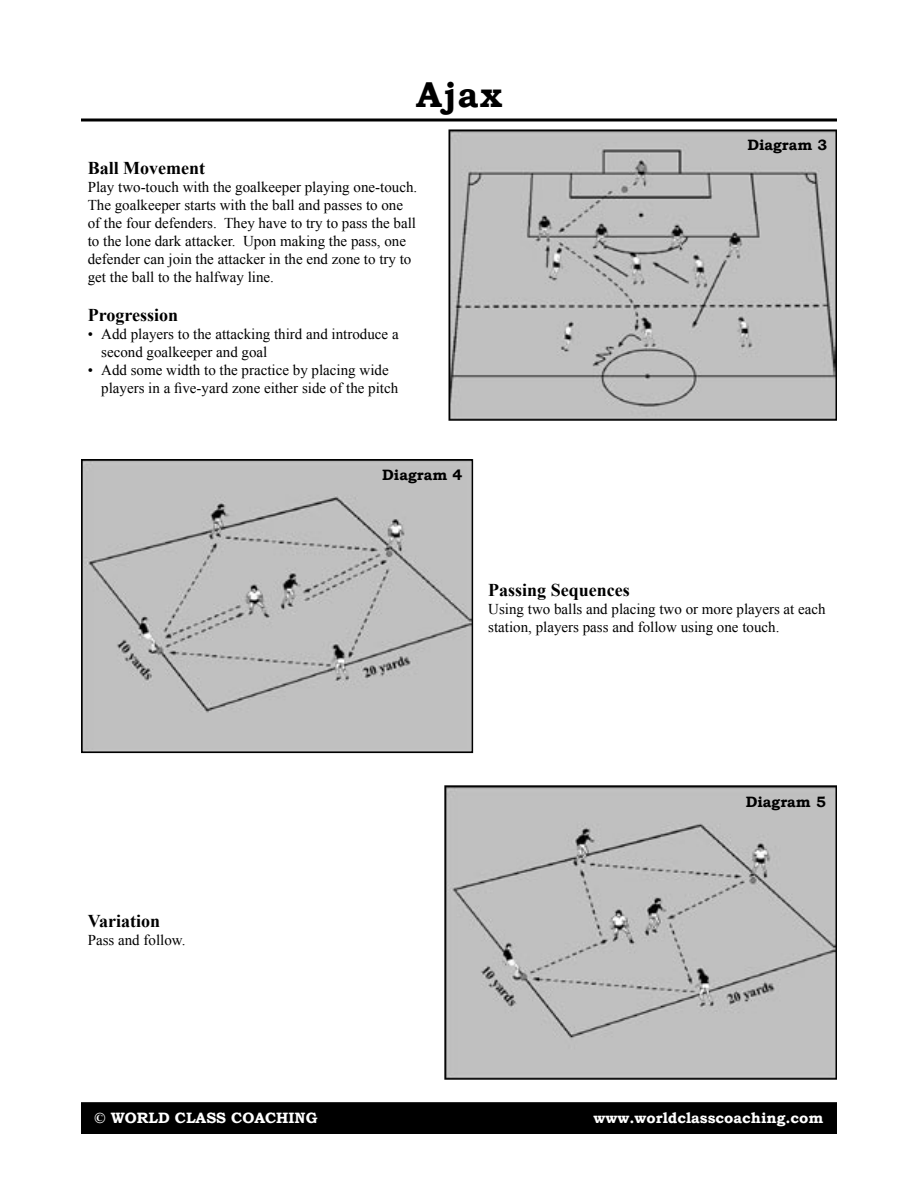
<style>
.page{position:relative;width:918px;height:1188px;background:#fff}
.page>*{position:absolute;margin:0;border:0;box-sizing:border-box;transform-origin:0 0}
.t1{font:700 36px "Bookman Old Style";color:#000}
.newsletter_headings{font:700 18px "Times New Roman";color:#000}
.newsletter_headings-2{font:15px/18px "Times New Roman";color:#000}
.bullet_style{font:15px/18px "Times New Roman";color:#000}
.newsletter_text{font:15px/18px "Times New Roman";color:#000}
.t2{font:700 15px "Bookman Old Style";color:#fff}
.diagram{font:700 15px "Bookman Old Style";color:#000}
</style>
<div class="page">
<svg style="left:81px;top:118px;width:756px;height:4px;background:#3f3f3f"></svg>
<div style="left:82px;top:1103px;width:754px;height:30px;background:#000"></div>
<div style="left:81px;top:1102px;width:756px;height:32px;border:2px solid #000"></div>
<img style="left:84px;top:462px;width:386px;height:288px">
<div style="left:81px;top:459px;width:392px;height:294px;border:2px solid #000"></div>
<img style="left:447px;top:788px;width:387px;height:289px">
<div style="left:444px;top:785px;width:393px;height:295px;border:2px solid #000"></div>
<img style="left:451px;top:132px;width:383px;height:286px">
<div style="left:448px;top:129px;width:389px;height:292px;border:2px solid #000"></div>
<p class="t1" style="left:416px;top:68px;width:88px">Ajax</p>
<p class="newsletter_headings" style="left:88px;top:155px;width:119px">Ball Movement</p>
<p class="newsletter_headings-2" style="left:88px;top:178px;width:331px">Play two-touch with the goalkeeper playing one-touch.<br>The goalkeeper starts with the ball and passes to one of the four defenders. They have to try to pass the ball to the lone dark attacker. Upon making the pass, one defender can join the attacker in the end zone to try to get the ball to the halfway line.</p>
<p class="newsletter_headings" style="left:88px;top:303px;width:92px">Progression</p>
<p class="bullet_style" style="left:101px;top:325px;width:299px;text-indent:-14px">• Add players to the attacking third and introduce a second goalkeeper and goal</p>
<p class="bullet_style" style="left:101px;top:361px;width:298px;text-indent:-14px">• Add some width to the practice by placing wide players in a five-yard zone either side of the pitch</p>
<p class="diagram" style="left:382px;top:464px;width:82px">Diagram 4</p>
<p class="diagram" style="left:747px;top:134px;width:82px">Diagram 3</p>
<p class="newsletter_headings" style="left:488px;top:578px;width:143px">Passing Sequences</p>
<p class="newsletter_text" style="left:488px;top:600px;width:339px">Using two balls and placing two or more players at each station, players pass and follow using one touch.</p>
<p class="newsletter_headings" style="left:88px;top:908px;width:74px">Variation</p>
<p class="newsletter_text" style="left:88px;top:931px;width:99px">Pass and follow.</p>
<p class="diagram" style="left:746px;top:791px;width:82px">Diagram 5</p>
<p class="t2" style="left:94px;top:1107px;width:224px">© WORLD CLASS COACHING</p>
<p class="t2" style="left:593px;top:1107px;width:232px">www.worldclasscoaching.com</p>
</div>
